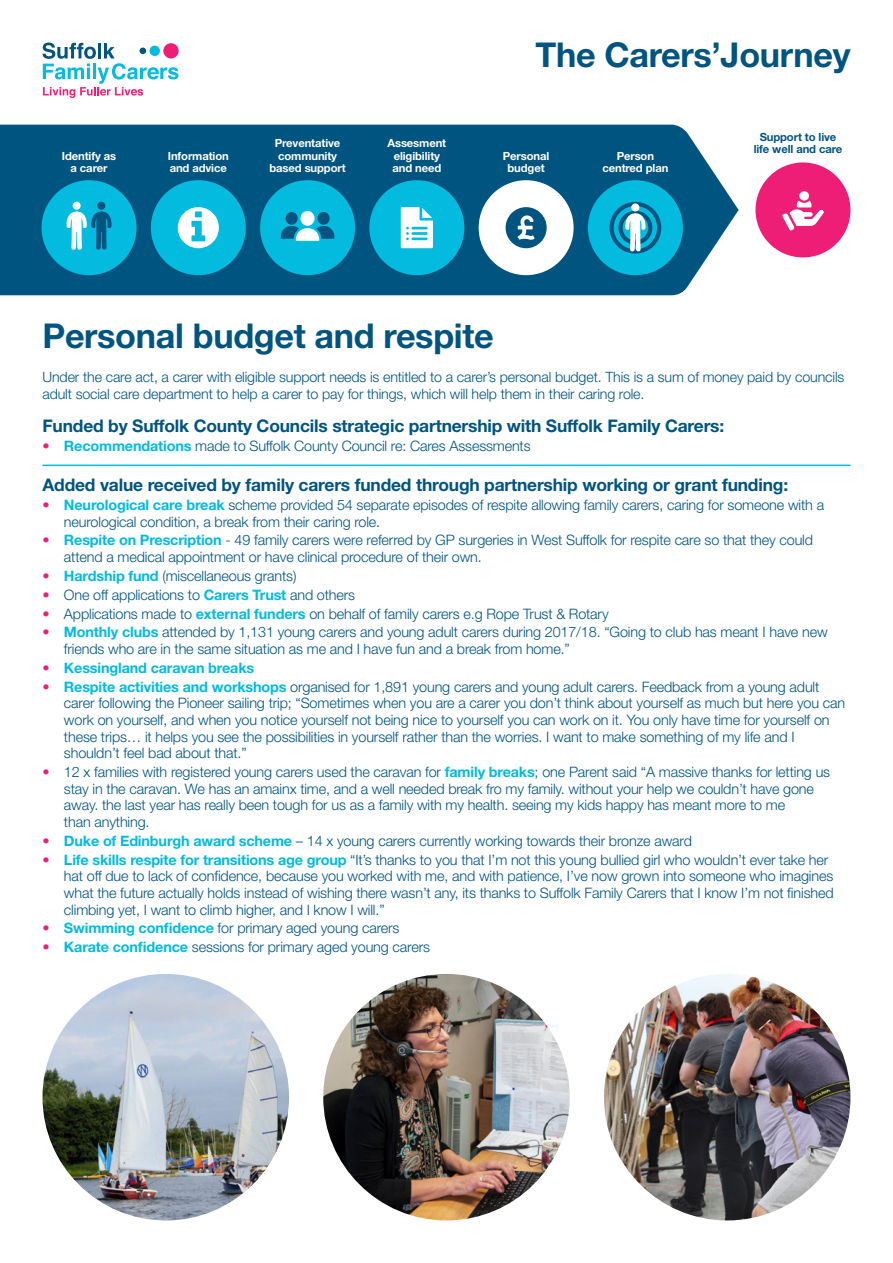
<style>
.page{position:relative;width:893px;height:1263px;background:#fff}
.page>*{position:absolute;margin:0;border:0;box-sizing:border-box;transform-origin:0 0}
.t1{font:700 34.2px "Helvetica Neue LT Std";letter-spacing:-.01em;color:#005480}
.t2{font:700 17.4px "Helvetica Neue LT Std";letter-spacing:-.01em;color:#005480}
.t3{font:300 14.4px/16.6px "Helvetica Neue LT Std";letter-spacing:-.01em;color:#005480}
.t4{font:700 14.4px "Helvetica Neue LT Std";letter-spacing:-.01em;color:#02bbdf}
.t5{font:300 14.25px/16.5px "Helvetica Neue LT Std";letter-spacing:-.01em;color:#005480}
.t6{font:700 11.25px/12.8px "Helvetica Neue LT Std";letter-spacing:-.01em;color:#fff;text-align:center}
.t7{font:700 11.25px/12.8px "Helvetica Neue LT Std";letter-spacing:-.01em;color:#005480;text-align:center}
.s1{color:#ee1e76}
.s2{font-weight:700;color:#02bbdf}
.s3{font-weight:300;color:#ee1e76}
</style>
<div class="page">
<svg style="left:43px;top:43px;width:135px;height:55px"></svg>
<div style="left:755px;top:162px;width:95px;height:95px;background:#ee1e76;border-radius:50%"></div>
<svg style="left:0;top:125px;width:739px;height:170px;background:#0f5e88"></svg>
<div style="left:42px;top:180px;width:95px;height:95px;background:#02bbdf;border-radius:50%"></div>
<div style="left:151px;top:180px;width:95px;height:95px;background:#02bbdf;border-radius:50%"></div>
<div style="left:260px;top:180px;width:95px;height:95px;background:#02bbdf;border-radius:50%"></div>
<div style="left:369px;top:180px;width:95px;height:95px;background:#02bbdf;border-radius:50%"></div>
<div style="left:479px;top:180px;width:95px;height:95px;background:#fff;border-radius:50%"></div>
<div style="left:588px;top:180px;width:95px;height:95px;background:#02bbdf;border-radius:50%"></div>
<div style="left:73px;top:202px;width:8px;height:8px;background:#fff;border-radius:50%"></div>
<div style="left:97px;top:202px;width:8px;height:8px;background:#005480;border-radius:50%"></div>
<svg style="left:66px;top:211px;width:46px;height:39px"></svg>
<svg style="left:178px;top:207px;width:41px;height:41px"></svg>
<svg style="left:401px;top:207px;width:32px;height:41px"></svg>
<svg style="left:506px;top:207px;width:41px;height:41px"></svg>
<svg style="left:281px;top:212px;width:53px;height:29px"></svg>
<div style="left:609px;top:202px;width:52px;height:52px;border:4px solid #005480;border-radius:50%"></div>
<div style="left:618px;top:211px;width:34px;height:34px;border:4px solid #005480;border-radius:50%"></div>
<div style="left:631px;top:203px;width:8px;height:8px;background:#fff;border-radius:50%"></div>
<svg style="left:625px;top:213px;width:21px;height:39px"></svg>
<div style="left:799px;top:191px;width:10px;height:10px;background:#fff;border-radius:50%"></div>
<svg style="left:782px;top:201px;width:42px;height:30px"></svg>
<hr style="left:43px;top:465px;width:807px;height:1px;background:#02bbdf">
<img style="left:43px;top:974px;width:246px;height:246px;border-radius:123px">
<img style="left:323px;top:974px;width:247px;height:246px;border-radius:123px">
<img style="left:604px;top:974px;width:246px;height:246px;border-radius:123px">
<p class="t6" style="left:62px;top:149px;width:56px">Identify as a carer</p>
<p class="t6" style="left:168px;top:149px;width:63px;text-align:left">Information and advice</p>
<p class="t6" style="left:269px;top:136px;width:78px">Preventative community based support</p>
<p class="t6" style="left:387px;top:136px;width:60px">Assesment eligibility and need</p>
<p class="t1" style="left:535px;top:34px;width:316px">The Carers’Journey</p>
<p class="t6" style="left:503px;top:149px;width:48px">Personal budget</p>
<p class="t6" style="left:602px;top:149px;width:67px">Person centred plan</p>
<p class="t7" style="left:754px;top:130px;width:90px">Support to live life well and care</p>
<p class="t1" style="left:43px;top:314px;width:453px">Personal budget and respite</p>
<p class="t5" style="left:43px;top:368px;width:803px">Under the care act, a carer with eligible support needs is entitled to a carer’s personal budget. This is a sum of money paid by councils adult social care department to help a carer to pay for things, which will help them in their caring role.</p>
<p class="t2" style="left:43px;top:415px;width:683px">Funded by Suffolk County Councils strategic partnership with Suffolk Family Carers:</p>
<p class="t3" style="left:43px;top:437px;width:490px"><span class="s1">•</span> <span class="s2">Recommendations</span> made to Suffolk County Council re: Cares Assessments</p>
<p class="t2" style="left:43px;top:474px;width:747px">Added value received by family carers funded through partnership working or grant funding:</p>
<p class="t3" style="left:64px;top:496px;width:762px;text-indent:-21px"><span class="s1">•</span> <span class="s2">Neurological care break</span> scheme provided 54 separate episodes of respite allowing family carers, caring for someone with a neurological condition, a break from their caring role.</p>
<p class="t3" style="left:64px;top:532px;width:751px;text-indent:-21px"><span class="s1">•</span> <span class="s2">Respite on Prescription</span> - 49 family carers were referred by GP surgeries in West Suffolk for respite care so that they could attend a medical appointment or have clinical procedure of their own.</p>
<p class="t3" style="left:43px;top:567px;width:255px"><span class="s1">•</span> <span class="s2">Hardship fund</span> (miscellaneous grants)</p>
<p class="t3" style="left:43px;top:586px;width:314px"><span class="s1">•</span> One off applications to <span class="s2">Carers Trust</span> and others</p>
<p class="t3" style="left:43px;top:605px;width:568px"><span class="s1">•</span> Applications made to <span class="s2">external funders</span> on behalf of family carers e.g Rope Trust &amp; Rotary</p>
<p class="t3" style="left:64px;top:624px;width:765px;text-indent:-21px"><span class="s1">•</span> <span class="s2">Monthly clubs</span> attended by 1,131 young carers and young adult carers during 2017/18. “Going to club has meant I have new friends who are in the same situation as me and I have fun and a break from home.”</p>
<p class="t4" style="left:43px;top:659px;width:213px"><span class="s3">•</span> Kessingland caravan breaks</p>
<p class="t3" style="left:64px;top:678px;width:783px;text-indent:-21px"><span class="s1">•</span> <span class="s2">Respite activities and workshops</span> organised for 1,891 young carers and young adult carers. Feedback from a young adult carer following the Pioneer sailing trip; “Sometimes when you are a carer you don’t think about yourself as much but here you can work on yourself, and when you notice yourself not being nice to yourself you can work on it. You only have time for yourself on these trips… it helps you see the possibilities in yourself rather than the worries. I want to make something of my life and I shouldn’t feel bad about that.”</p>
<p class="t3" style="left:64px;top:763px;width:768px;text-indent:-21px"><span class="s1">•</span> 12 x families with registered young carers used the caravan for <span class="s2">family breaks</span>; one Parent said “A massive thanks for letting us stay in the caravan. We has an amainx time, and a well needed break fro my family. without your help we couldn’t have gone away. the last year has really been tough for us as a family with my health. seeing my kids happy has meant more to me<br>than anything.</p>
<p class="t3" style="left:43px;top:832px;width:651px"><span class="s1">•</span> <span class="s2">Duke of Edinburgh award scheme</span> – 14 x young carers currently working towards their bronze award</p>
<p class="t3" style="left:64px;top:851px;width:771px;text-indent:-21px"><span class="s1">•</span> <span class="s2">Life skills respite for transitions age group</span> “It’s thanks to you that I’m not this young bullied girl who wouldn’t ever take her hat off due to lack of confidence, because you worked with me, and with patience, I’ve now grown into someone who imagines what the future actually holds instead of wishing there wasn’t any, its thanks to Suffolk Family Carers that I know I’m not finished climbing yet, I want to climb higher, and I know I will.”</p>
<p class="t3" style="left:43px;top:920px;width:358px"><span class="s1">•</span> <span class="s2">Swimming confidence</span> for primary aged young carers</p>
<p class="t3" style="left:43px;top:938px;width:389px"><span class="s1">•</span> <span class="s2">Karate confidence</span> sessions for primary aged young carers</p>
</div>
